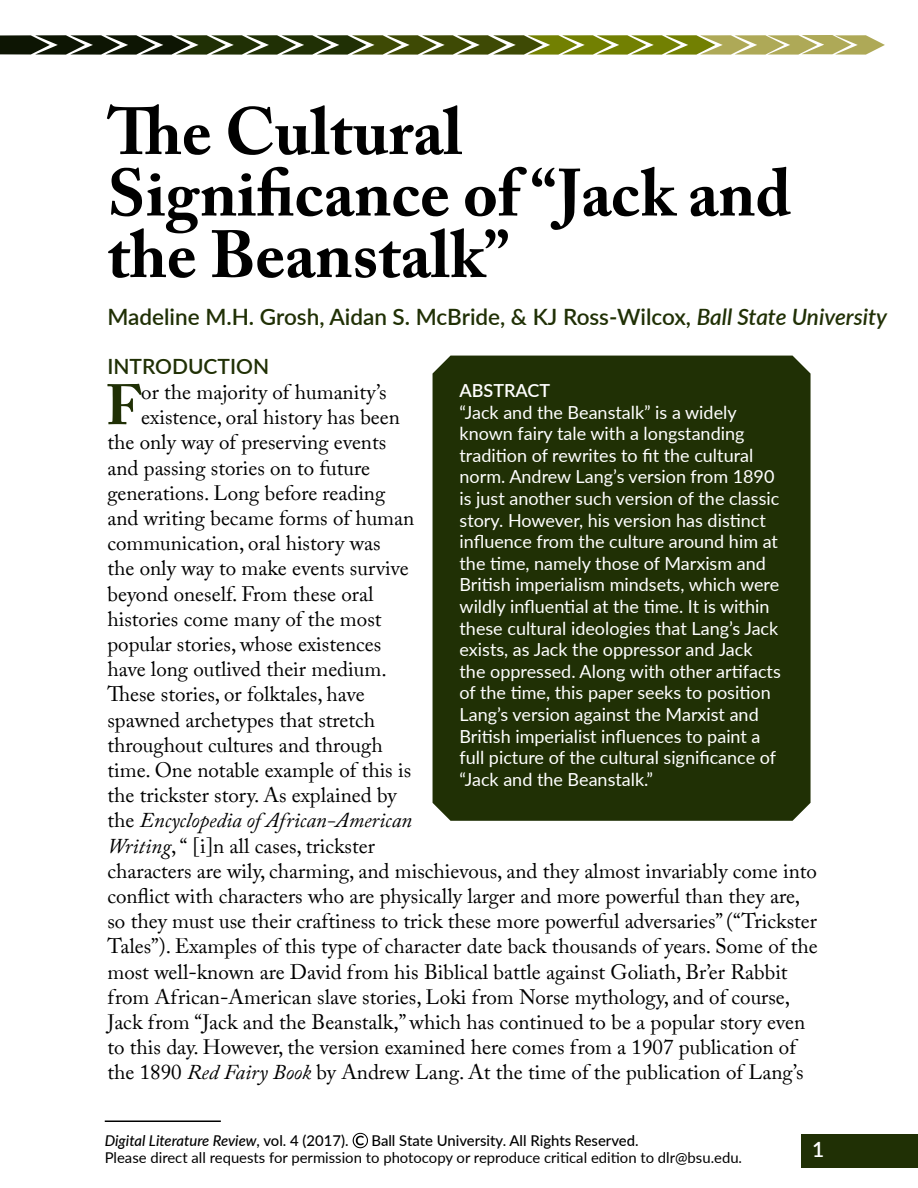
<style>
.page{position:relative;width:918px;height:1188px;background:#fff}
.page>*{position:absolute;margin:0;border:0;box-sizing:border-box;transform-origin:0 0}
.t1{font:700 66px/61.5px "Adobe Caslon Pro";color:#000}
.t2{font:700 56.4px "Adobe Caslon Pro";color:#203005}
.t3{font:600 22.5px "Lato";color:#203005}
.t4{font:21px "Adobe Caslon Pro";color:#000}
.t5{font:italic 21px "Adobe Caslon Pro";color:#000}
.t6{font:600 21px "Lato";color:#203005}
.t7{font:600 21px "Lato";color:#fff}
.t8{font:18px/21.6px "Lato";color:#fff}
.t9{font:600 18px "Lato";color:#fff}
.t10{font:14.85px "Lato";color:#000}
.t11{font:500 14.85px "Lato";color:#000}
.t12{font:italic 500 14.85px "Lato";color:#000}
.s1{font-style:italic}
.s2{font-style:normal}
</style>
<div class="page">
<div style="left:433px;top:356px;width:378px;height:465px;background:#203005"></div>
<div style="left:802px;top:1134px;width:116px;height:34px;background:#203005"></div>
<svg style="left:0;top:35px;width:885px;height:20px;background:#707842"></svg>
<hr style="left:105px;top:1121px;width:116px;height:1px;background:#000">
<svg style="left:353px;top:1133px;width:15px;height:15px"></svg>
<h1 class="t1" style="left:107px;top:100px;width:685px">The Cultural<br>Significance of “Jack and the Beanstalk”</h1>
<p class="t3" style="left:107px;top:300px;width:781px">Madeline M.H. Grosh, Aidan S. McBride, &amp; KJ Ross-Wilcox, <span class="s1">Ball State University</span></p>
<p class="t6" style="left:107px;top:351px;width:163px">INTRODUCTION</p>
<h2 class="t2" style="left:106px;top:372px;width:37px">F</h2>
<p class="t4" style="left:141px;top:379px;width:247px">or the majority of humanity’s</p>
<p class="t9" style="left:460px;top:377px;width:92px">ABSTRACT</p>
<p class="t8" style="left:460px;top:401px;width:323px">“Jack and the Beanstalk” is a widely known fairy tale with a longstanding tradition of rewrites to fit the cultural norm. Andrew Lang’s version from 1890 is just another such version of the classic story. However, his version has distinct influence from the culture around him at the time, namely those of Marxism and British imperialism mindsets, which were wildly influential at the time. It is within these cultural ideologies that Lang’s Jack exists, as Jack the oppressor and Jack the oppressed. Along with other artifacts of the time, this paper seeks to position Lang’s version against the Marxist and British imperialist influences to paint a full picture of the cultural significance of “Jack and the Beanstalk.”</p>
<p class="t4" style="left:141px;top:405px;width:260px">existence, oral history has been</p>
<p class="t4" style="left:107px;top:430px;width:280px">the only way of preserving events</p>
<p class="t4" style="left:107px;top:455px;width:264px">and passing stories on to future</p>
<p class="t4" style="left:107px;top:480px;width:279px">generations. Long before reading</p>
<p class="t4" style="left:107px;top:505px;width:308px">and writing became forms of human</p>
<p class="t4" style="left:107px;top:531px;width:275px">communication, oral history was</p>
<p class="t4" style="left:107px;top:556px;width:303px">the only way to make events survive</p>
<p class="t4" style="left:107px;top:581px;width:268px">beyond oneself. From these oral</p>
<p class="t4" style="left:107px;top:606px;width:276px">histories come many of the most</p>
<p class="t4" style="left:107px;top:631px;width:275px">popular stories, whose existences</p>
<p class="t4" style="left:107px;top:657px;width:281px">have long outlived their medium.</p>
<p class="t4" style="left:107px;top:682px;width:259px">These stories, or folktales, have</p>
<p class="t4" style="left:107px;top:707px;width:269px">spawned archetypes that stretch</p>
<p class="t4" style="left:107px;top:732px;width:277px">throughout cultures and through</p>
<p class="t4" style="left:107px;top:757px;width:305px">time. One notable example of this is</p>
<p class="t4" style="left:107px;top:783px;width:291px">the trickster story. As explained by</p>
<p class="t5" style="left:107px;top:808px;width:306px"><span class="s2">the</span> Encyclopedia of African-American</p>
<p class="t4" style="left:107px;top:833px;width:269px"><span class="s1">Writing</span>, “ [i]n all cases, trickster</p>
<p class="t4" style="left:107px;top:858px;width:711px">characters are wily, charming, and mischievous, and they almost invariably come into</p>
<p class="t4" style="left:107px;top:883px;width:694px">conflict with characters who are physically larger and more powerful than they are,</p>
<p class="t4" style="left:107px;top:909px;width:711px">so they must use their craftiness to trick these more powerful adversaries” (“Trickster</p>
<p class="t4" style="left:107px;top:934px;width:712px">Tales”). Examples of this type of character date back thousands of years. Some of the</p>
<p class="t4" style="left:107px;top:959px;width:682px">most well-known are David from his Biblical battle against Goliath, Br’er Rabbit</p>
<p class="t4" style="left:107px;top:984px;width:684px">from African-American slave stories, Loki from Norse mythology, and of course,</p>
<p class="t4" style="left:107px;top:1009px;width:699px">Jack from “Jack and the Beanstalk,” which has continued to be a popular story even</p>
<p class="t4" style="left:107px;top:1035px;width:690px">to this day. However, the version examined here comes from a 1907 publication of</p>
<p class="t4" style="left:107px;top:1060px;width:698px">the 1890 <span class="s1">Red Fairy Book</span> by Andrew Lang. At the time of the publication of Lang’s</p>
<p class="t12" style="left:105px;top:1130px;width:245px">Digital Literature Review<span class="s2">, vol. 4 (2017).</span></p>
<p class="t11" style="left:371px;top:1130px;width:269px">Ball State University. All Rights Reserved.</p>
<p class="t10" style="left:105px;top:1147px;width:639px">Please direct all requests for permission to photocopy or reproduce critical edition to dlr@bsu.edu.</p>
<p class="t7" style="left:812px;top:1135px;width:14px">1</p>
</div>
